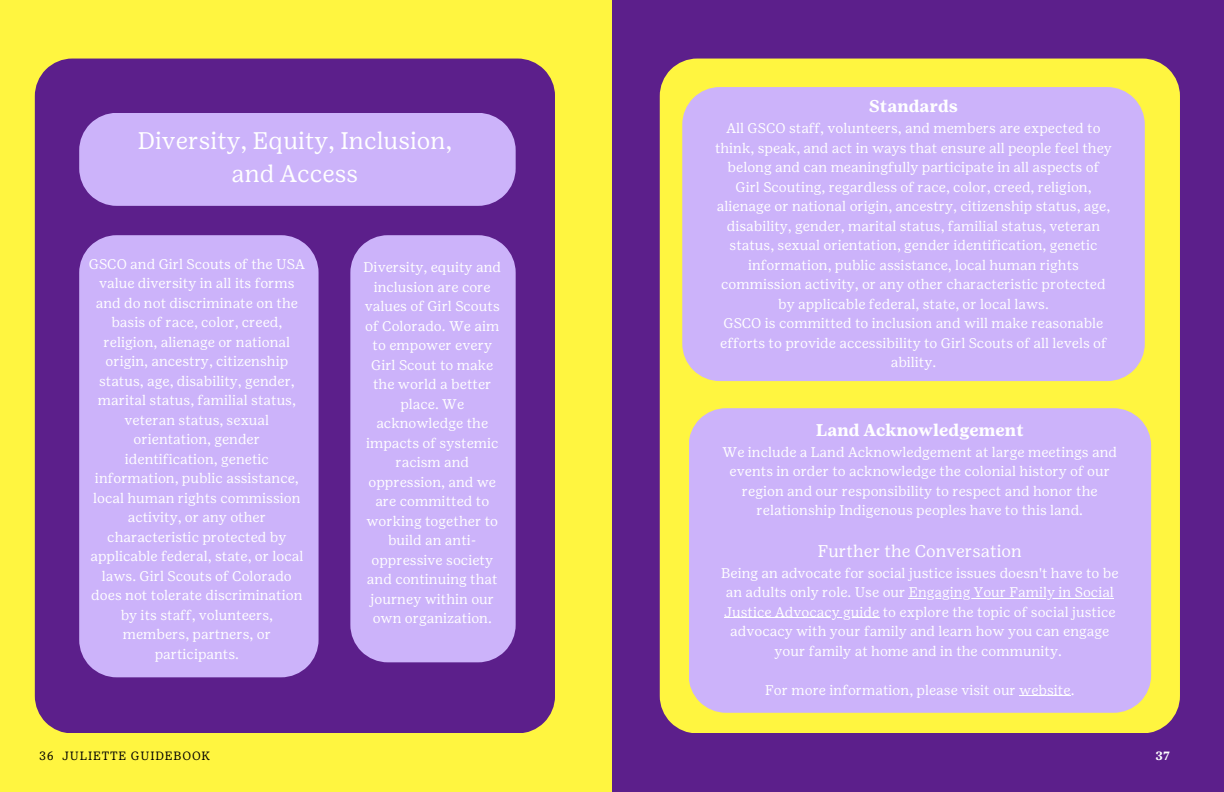
<style>
.page{position:relative;width:1224px;height:792px;background:#5c1f8b}
.page>*{position:absolute;margin:0;border:0;box-sizing:border-box;transform-origin:0 0}
.t1{font:24px/33px "Girl Scout Text";color:#fff;text-align:center}
.t2{font:700 17px "Girl Scout Text";color:#fff}
.t3{font:17px "Girl Scout Text";color:#fff}
.t4{font:14px/19.5px "Girl Scout Text";color:#fff;text-align:center}
.t5{font:12px "Girl Scout Text";letter-spacing:.07em;color:#000}
.t6{font:700 12px "Girl Scout Text";color:#fff}
</style>
<div class="page">
<div style="left:0;top:0;width:612px;height:791px;background:#fff540"></div>
<div style="left:35px;top:59px;width:520px;height:674px;background:#5c1f8b"></div>
<div style="left:660px;top:59px;width:520px;height:674px;background:#fff540"></div>
<div style="left:79px;top:113px;width:437px;height:93px;background:#ccb3fa"></div>
<div style="left:79px;top:235px;width:240px;height:442px;background:#ccb3fa"></div>
<div style="left:350px;top:235px;width:166px;height:427px;background:#ccb3fa"></div>
<div style="left:682px;top:87px;width:463px;height:294px;background:#ccb3fa"></div>
<div style="left:689px;top:408px;width:462px;height:305px;background:#ccb3fa"></div>
<hr style="left:909px;top:598px;width:205px;height:1px;background:#fff">
<hr style="left:724px;top:617px;width:155px;height:1px;background:#fff">
<hr style="left:1019px;top:695px;width:52px;height:1px;background:#fff">
<h1 class="t1" style="left:138px;top:124px;width:316px">Diversity, Equity, Inclusion, and Access</h1>
<h2 class="t4" style="left:89px;top:254px;width:217px">GSCO and Girl Scouts of the USA value diversity in all its forms and do not discriminate on the basis of race, color, creed, religion, alienage or national origin, ancestry, citizenship status, age, disability, gender, marital status, familial status, veteran status, sexual orientation, gender identification, genetic information, public assistance, local human rights commission activity, or any other characteristic protected by applicable federal, state, or local laws. Girl Scouts of Colorado does not tolerate discrimination by its staff, volunteers, members, partners, or participants.</h2>
<h2 class="t4" style="left:364px;top:258px;width:139px">Diversity, equity and inclusion are core values of Girl Scouts of Colorado. We aim to empower every<br>Girl Scout to make the world a better place. We acknowledge the impacts of systemic racism and oppression, and we are committed to working together to build an anti&shy;oppressive society and continuing that journey within our own organization.</h2>
<p class="t2" style="left:869px;top:96px;width:91px">Standards</p>
<p class="t4" style="left:715px;top:118px;width:398px">All GSCO staff, volunteers, and members are expected to think, speak, and act in ways that ensure all people feel they belong and can meaningfully participate in all aspects of Girl Scouting, regardless of race, color, creed, religion, alienage or national origin, ancestry, citizenship status, age, disability, gender, marital status, familial status, veteran status, sexual orientation, gender identification, genetic information, public assistance, local human rights commission activity, or any other characteristic protected by applicable federal, state, or local laws.<br>GSCO is committed to inclusion and will make reasonable efforts to provide accessibility to Girl Scouts of all levels of ability.</p>
<h2 class="t2" style="left:816px;top:420px;width:209px">Land Acknowledgement</h2>
<h2 class="t4" style="left:723px;top:442px;width:396px">We include a Land Acknowledgement at large meetings and events in order to acknowledge the colonial history of our region and our responsibility to respect and honor the relationship Indigenous peoples have to this land.</h2>
<h2 class="t3" style="left:818px;top:541px;width:206px">Further the Conversation</h2>
<h2 class="t4" style="left:721px;top:563px;width:399px">Being an advocate for social justice issues doesn't have to be an adults only role. Use our Engaging Your Family in Social</h2>
<h2 class="t4" style="left:724px;top:602px;width:393px">Justice Advocacy guide to explore the topic of social justice advocacy with your family and learn how you can engage your family at home and in the community.</h2>
<h2 class="t4" style="left:765px;top:680px;width:311px">For more information, please visit our website.</h2>
<p class="t5" style="left:39px;top:749px;width:173px">36 JULIETTE GUIDEBOOK</p>
<p class="t6" style="left:1156px;top:749px;width:16px">37</p>
</div>
